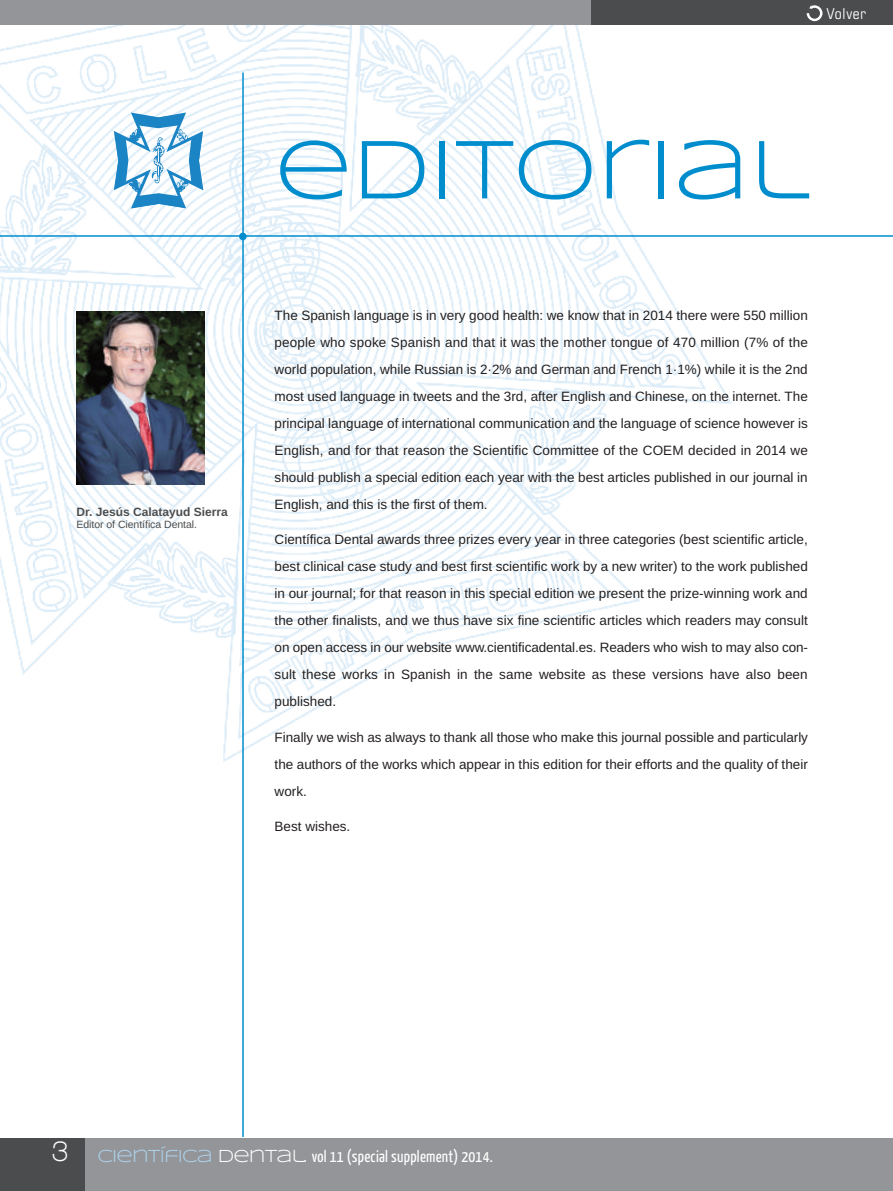
<style>
.page{position:relative;width:893px;height:1191px;background:#fff}
.page>*{position:absolute;margin:0;border:0;box-sizing:border-box;transform-origin:0 0}
.t1{font:85.35px "Syncopate";color:#008dce}
.t2{font:16.5px "Yanone Kaffeesatz";letter-spacing:.015em;color:#fff}
.t3{font:condensed 15px "Eurostile";letter-spacing:.05em;color:#fff}
.t4{font:13.5px/27px "Arimo";color:#231f20;text-align:justify}
.t5{font:700 12px "Arimo";color:#4b4c4d}
.t6{font:10.5px "Arimo";letter-spacing:-.005em;color:#4b4c4d}
.s1{font-family:"Walkway";font-weight:700;font-size:30px}
.s2{font-family:"Syncopate";font-size:18px;color:#add2ed}
.s3{font-family:"Syncopate";font-size:18px}
</style>
<div class="page">
<img style="left:0;top:25px;width:731px;height:737px">
<div style="left:0;top:0;width:599px;height:25px;background:#939598"></div>
<div style="left:591px;top:0;width:302px;height:25px;background:#4b4c4d"></div>
<div style="left:0;top:1138px;width:893px;height:53px;background:#939598"></div>
<div style="left:0;top:1138px;width:85px;height:53px;background:#4b4c4d"></div>
<hr style="left:242px;top:73px;width:2px;height:1064px;background:#008dce">
<hr style="left:0;top:235px;width:893px;height:2px;background:#008dce">
<div style="left:239px;top:233px;width:8px;height:7px;background:#008dce;border-radius:50%"></div>
<svg style="left:114px;top:112px;width:90px;height:97px"></svg>
<img style="left:77px;top:311px;width:128px;height:174px">
<svg style="left:807px;top:5px;width:15px;height:16px"></svg>
<p class="t3" style="left:826px;top:4px;width:41px">Volver</p>
<p class="t5" style="left:77px;top:505px;width:153px">Dr. Jesús Calatayud Sierra</p>
<p class="t6" style="left:77px;top:518px;width:122px">Editor of Científica Dental.</p>
<h1 class="t1" style="left:275px;top:119px;width:537px">EDITORIAL</h1>
<p class="t4" style="left:275px;top:301px;width:535px">The Spanish language is in very good health: we know that in 2014 there were 550 million people who spoke Spanish and that it was the mother tongue of 470 million (7% of the world population, while Russian is 2·2% and German and French 1·1%) while it is the 2nd most used language in tweets and the 3rd, after English and Chinese, on the internet. The principal language of international communication and the language of science however is English, and for that reason the Scientific Committee of the COEM decided in 2014 we should publish a special edition each year with the best articles published in our journal in English, and this is the first of them.</p>
<p class="t4" style="left:275px;top:526px;width:535px">Científica Dental awards three prizes every year in three categories (best scientific article, best clinical case study and best first scientific work by a new writer) to the work published in our journal; for that reason in this special edition we present the prize-winning work and the other finalists, and we thus have six fine scientific articles which readers may consult on open access in our website www.cientificadental.es. Readers who wish to may also con&shy;sult these works in Spanish in the same website as these versions have also been published.</p>
<p class="t4" style="left:275px;top:724px;width:535px">Finally we wish as always to thank all those who make this journal possible and particularly the authors of the works which appear in this edition for their efforts and the quality of their work.</p>
<p class="t4" style="left:275px;top:813px;width:77px">Best wishes.</p>
<p class="t2" style="left:52px;top:1145px;width:442px"><span class="s1">3</span> <span class="s2">CIENTÍFICA</span> <span class="s3">DENTAL.</span> vol 11 (special supplement) 2014.</p>
</div>
